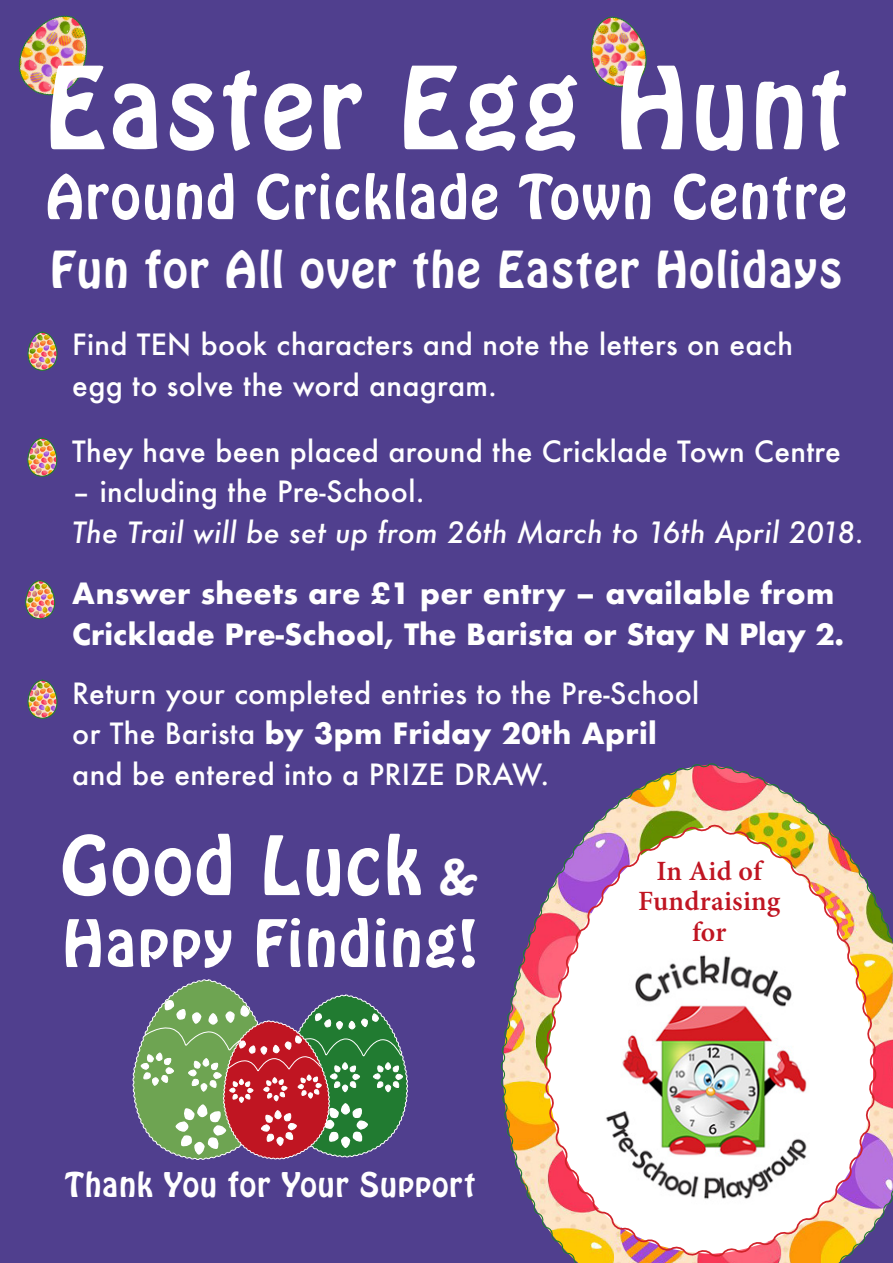
<style>
.page{position:relative;width:893px;height:1263px;background:#503f8e}
.page>*{position:absolute;margin:0;border:0;box-sizing:border-box;transform-origin:0 0}
.t1{font:100.5px "Hobo Std";letter-spacing:.04em;color:#fff}
.t2{font:72px "Hobo Std";letter-spacing:.04em;color:#fff}
.t3{font:57.6px "Hobo Std";letter-spacing:.04em;color:#fff}
.t4{font:54px "Hobo Std";letter-spacing:.04em;color:#fff}
.t5{font:45px "Hobo Std";letter-spacing:.04em;color:#fff}
.t6{font:30px "Hobo Std";letter-spacing:.04em;color:#fff}
.t7{font:500 28.5px/40.5px "Futura";letter-spacing:.01em;color:#fff}
.t8{font:700 28.5px/40.5px "Futura";letter-spacing:.01em;color:#fff}
.t9{font:italic 500 28.5px/40.5px "Futura";letter-spacing:.01em;color:#fff}
.t10{font:600 27.9px/30.6px "Minion Pro";letter-spacing:.005em;color:#c01522;text-align:center}
.s1{font-style:normal}
.s2{font-weight:700}
.s3{font-size:43.2px}
</style>
<div class="page">
<img style="left:19px;top:16px;width:68px;height:79px">
<img style="left:591px;top:17px;width:55px;height:70px">
<svg style="left:132px;top:979px;width:276px;height:181px"></svg>
<svg style="left:28px;top:332px;width:29px;height:38px"></svg>
<svg style="left:28px;top:680px;width:29px;height:38px"></svg>
<svg style="left:25px;top:580px;width:30px;height:39px"></svg>
<svg style="left:28px;top:438px;width:29px;height:38px"></svg>
<svg style="left:500px;top:763px;width:393px;height:500px"></svg>
<svg style="left:535px;top:827px;width:348px;height:427px"></svg>
<img style="left:543px;top:824px;width:336px;height:433px">
<p class="t1" style="left:46px;top:39px;width:803px">Easter Egg Hunt</p>
<p class="t4" style="left:46px;top:160px;width:803px">Around Cricklade Town Centre</p>
<p class="t5" style="left:51px;top:239px;width:793px">Fun for All over the Easter Holidays</p>
<p class="t7" style="left:72px;top:324px;width:722px">Find TEN book characters and note the letters on each egg to solve the word anagram.</p>
<p class="t7" style="left:72px;top:430px;width:770px">They have been placed around the Cricklade Town Centre</p>
<p class="t9" style="left:72px;top:471px;width:793px"><span class="s1">– including the Pre-School.<br></span>The Trail will be set up from 26th March to 16th April 2018.</p>
<p class="t8" style="left:72px;top:573px;width:773px">Answer sheets are £1 per entry – available from<br>Cricklade Pre-School, The Barista or Stay N Play 2.</p>
<p class="t7" style="left:72px;top:672px;width:628px">Return your completed entries to the Pre-School or The Barista <span class="s2">by 3pm Friday 20th April </span>and be entered into a PRIZE DRAW.</p>
<p class="t2" style="left:61px;top:816px;width:420px">Good Luck <span class="s3">&amp;</span></p>
<p class="t3" style="left:63px;top:904px;width:416px">Happy Finding!</p>
<p class="t6" style="left:65px;top:1164px;width:412px">Thank You for Your Support</p>
<p class="t10" style="left:638px;top:855px;width:144px">In Aid of<br>Fundraising for</p>
</div>
